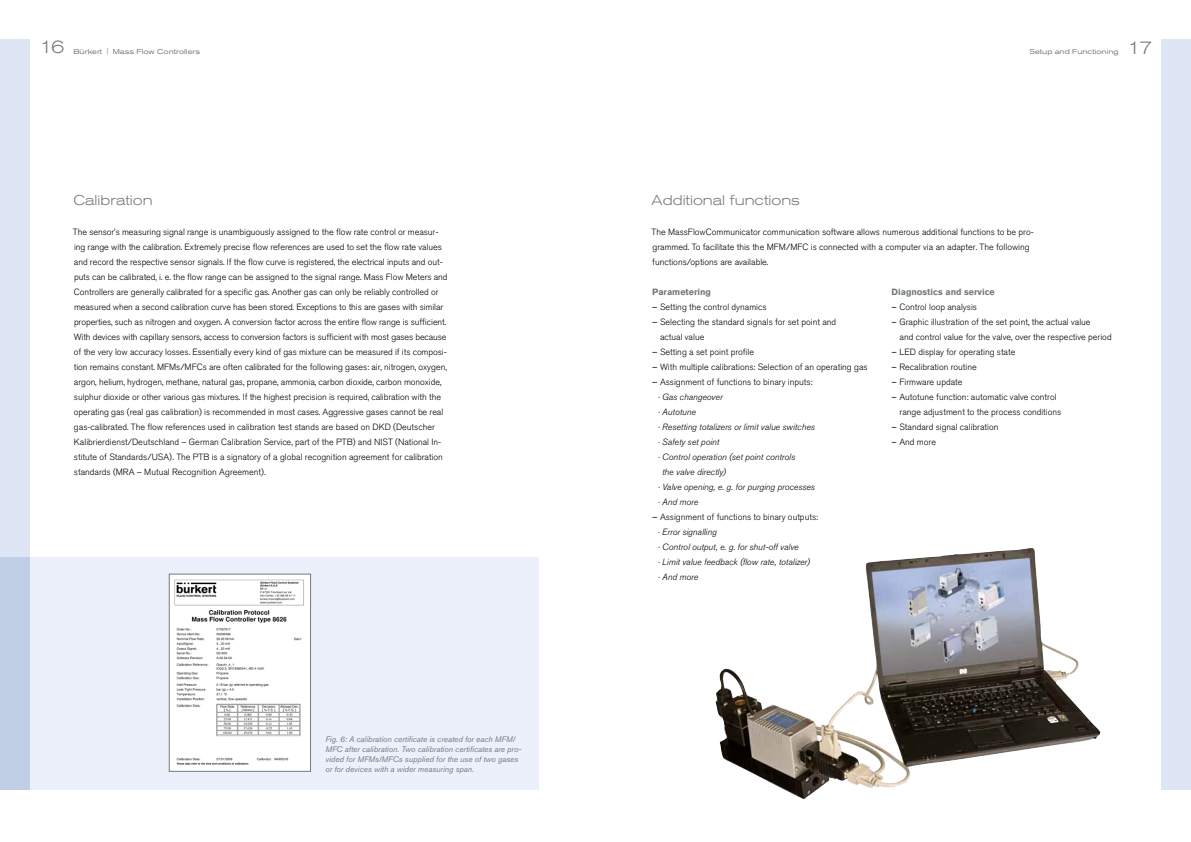
<style>
.page{position:relative;width:1191px;height:842px;background:#fff}
.page>*{position:absolute;margin:0;border:0;box-sizing:border-box;transform-origin:0 0}
.t1{font:300 expanded 18px "Akzidenz Grotesk BQ";color:#72797c}
.t2{font:300 expanded 14px "Akzidenz Grotesk BQ";letter-spacing:.005em;color:#72797c}
.t3{font:300 9px/15px "Akzidenz Grotesk BQ";letter-spacing:-.005em;color:#000}
.t4{font:italic 300 9px/15px "Akzidenz Grotesk BQ";color:#000}
.t5{font:700 9px "Akzidenz Grotesk BQ";color:#72797c}
.t6{font:italic 8px/10px "Akzidenz Grotesk BQ";color:#72797c}
.t7{font:expanded 7px "Akzidenz Grotesk BQ";color:#72797c}
.s1{font-weight:300}
.s2{font-weight:400}
.s3{font-weight:400;font-style:normal}
.s4{font-style:normal}
</style>
<div class="page">
<div style="left:1161px;top:40px;width:30px;height:750px;background:#dee5f5"></div>
<div style="left:0;top:40px;width:30px;height:750px;background:#dee5f5"></div>
<div style="left:0;top:557px;width:539px;height:232px;background:#ebf0fa"></div>
<div style="left:0;top:557px;width:30px;height:232px;background:#c0cee6"></div>
<div style="left:169px;top:574px;width:141px;height:197px;background:#fff"></div>
<img style="left:175px;top:579px;width:129px;height:186px">
<div style="left:169px;top:574px;width:142px;height:197px;border:1px solid #72797c"></div>
<img style="left:715px;top:548px;width:385px;height:251px">
<h1 class="t1" style="left:40px;top:37px;width:26px">16</h1>
<p class="t7" style="left:73px;top:47px;width:128px">Bürkert <span class="s1">|</span> Mass Flow Controllers</p>
<p class="t7" style="left:1029px;top:47px;width:91px">Setup and Functioning</p>
<h1 class="t1" style="left:1127px;top:37px;width:26px">17</h1>
<h2 class="t2" style="left:74px;top:192px;width:81px">Calibration</h2>
<p class="t3" style="left:73px;top:224px;width:376px">The sensor’s measuring signal range is unambiguously assigned to the flow rate control or measur&shy;ing range with the calibration. Extremely precise flow references are used to set the flow rate values and record the respective sensor signals. If the flow curve is registered, the electrical inputs and out&shy;puts can be calibrated, i. e. the flow range can be assigned to the signal range. Mass Flow Meters and Controllers are generally calibrated for a specific gas. Another gas can only be reliably controlled or measured when a second calibration curve has been stored. Exceptions to this are gases with similar properties, such as nitrogen and oxygen. A conversion factor across the entire flow range is sufficient.<br>With devices with capillary sensors, access to conversion factors is sufficient with most gases because of the very low accuracy losses. Essentially every kind of gas mixture can be measured if its composi&shy;tion remains constant. MFMs/MFCs are often calibrated for the following gases: air, nitrogen, oxygen, argon, helium, hydrogen, methane, natural gas, propane, ammonia, carbon dioxide, carbon monoxide, sulphur dioxide or other various gas mixtures. If the highest precision is required, calibration with the operating gas (real gas calibration) is recommended in most cases. Aggressive gases cannot be real gas-calibrated. The flow references used in calibration test stands are based on DKD (Deutscher Kalibrierdienst/Deutschland – German Calibration Service, part of the PTB) and NIST (National In&shy;stitute of Standards/USA). The PTB is a signatory of a global recognition agreement for calibration standards (MRA – Mutual Recognition Agreement).</p>
<p class="t6" style="left:325px;top:734px;width:198px">Fig. 6: A calibration certificate is created for each MFM/ MFC after calibration. Two calibration certificates are pro&shy;vided for MFMs/MFCs supplied for the use of two gases or for devices with a wider measuring span.</p>
<h2 class="t2" style="left:651px;top:192px;width:150px">Additional functions</h2>
<p class="t3" style="left:651px;top:224px;width:384px">The MassFlowCommunicator communication software allows numerous additional functions to be pro&shy;grammed. To facilitate this the MFM/MFC is connected with a computer via an adapter. The following functions/options are available.</p>
<p class="t5" style="left:652px;top:286px;width:60px">Parametering</p>
<p class="t3" style="left:652px;top:299px;width:116px"><span class="s2">–</span> Setting the control dynamics</p>
<p class="t3" style="left:660px;top:314px;width:178px;text-indent:-8px"><span class="s2">–</span> Selecting the standard signals for set point and actual value</p>
<p class="t3" style="left:652px;top:344px;width:103px"><span class="s2">–</span> Setting a set point profile</p>
<p class="t3" style="left:652px;top:359px;width:217px"><span class="s2">–</span> With multiple calibrations: Selection of an operating gas</p>
<p class="t3" style="left:652px;top:374px;width:162px"><span class="s2">–</span> Assignment of functions to binary inputs:</p>
<p class="t4" style="left:658px;top:389px;width:66px">· Gas changeover</p>
<p class="t4" style="left:658px;top:404px;width:39px">· Autotune</p>
<p class="t4" style="left:658px;top:419px;width:158px">· Resetting totalizers or limit value switches</p>
<p class="t4" style="left:658px;top:434px;width:63px">· Safety set point</p>
<p class="t4" style="left:658px;top:449px;width:138px">· Control operation (set point controls</p>
<p class="t4" style="left:662px;top:464px;width:65px">the valve directly)</p>
<p class="t4" style="left:658px;top:479px;width:158px">· Valve opening, e. g. for purging processes</p>
<p class="t4" style="left:658px;top:494px;width:42px">· And more</p>
<p class="t4" style="left:658px;top:509px;width:161px;text-indent:-6px"><span class="s3">–</span> <span class="s4">Assignment of functions to binary outputs: </span>· Error signalling<br>· Control output, e. g. for shut-off valve<br>· Limit value feedback (flow rate, totalizer)<br>· And more</p>
<p class="t5" style="left:891px;top:286px;width:105px">Diagnostics and service</p>
<p class="t3" style="left:891px;top:299px;width:87px"><span class="s2">–</span> Control loop analysis</p>
<p class="t3" style="left:899px;top:314px;width:214px;text-indent:-8px"><span class="s2">–</span> Graphic illustration of the set point, the actual value<br>and control value for the valve, over the respective period</p>
<p class="t3" style="left:891px;top:344px;width:125px"><span class="s2">–</span> LED display for operating state</p>
<p class="t3" style="left:891px;top:359px;width:87px"><span class="s2">–</span> Recalibration routine</p>
<p class="t3" style="left:891px;top:374px;width:72px"><span class="s2">–</span> Firmware update</p>
<p class="t3" style="left:899px;top:389px;width:163px;text-indent:-8px"><span class="s2">–</span> Autotune function: automatic valve control range adjustment to the process conditions</p>
<p class="t3" style="left:891px;top:419px;width:108px"><span class="s2">–</span> Standard signal calibration</p>
<p class="t3" style="left:891px;top:434px;width:46px"><span class="s2">–</span> And more</p>
</div>
